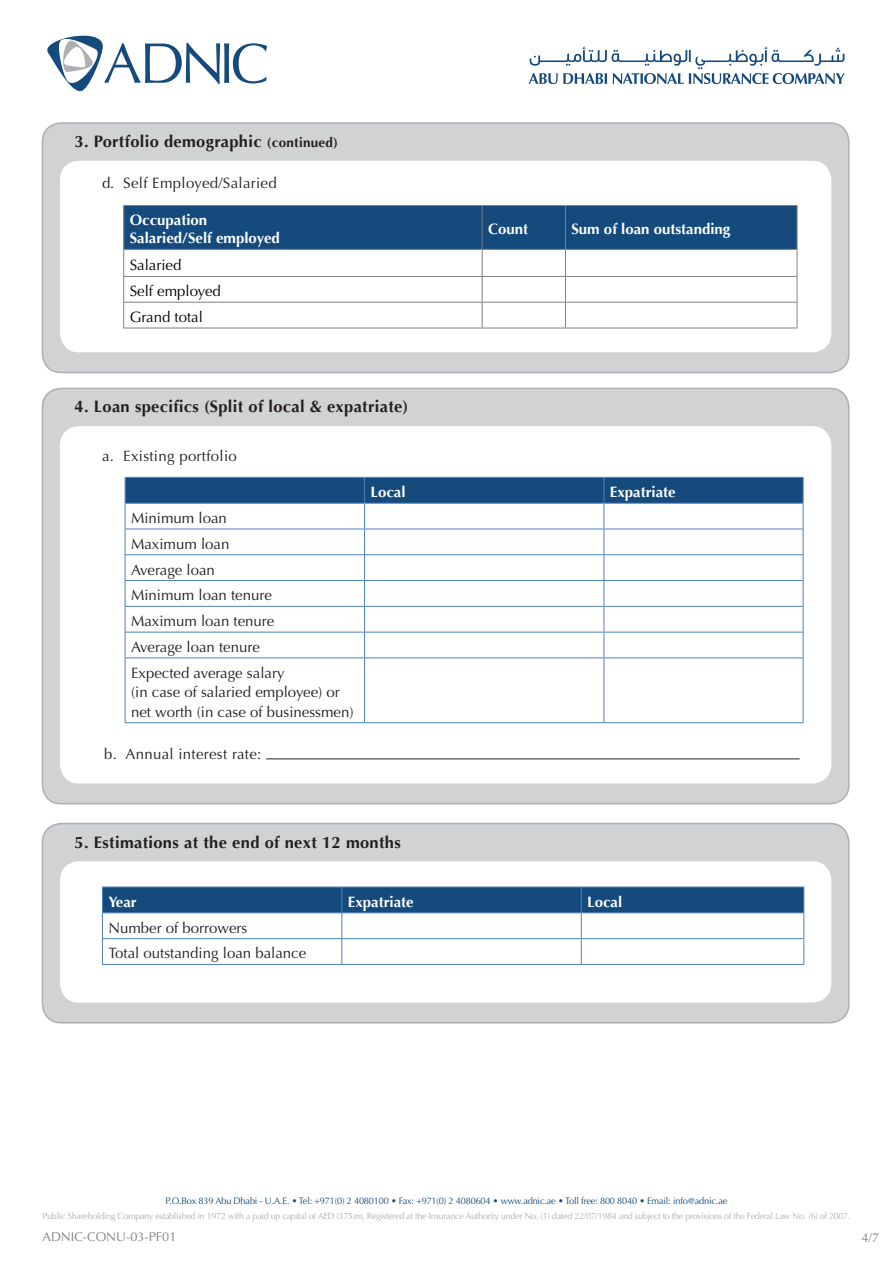
<style>
.page{position:relative;width:893px;height:1263px;background:#fff}
.page>*{position:absolute;margin:0;border:0;box-sizing:border-box;transform-origin:0 0}
.t1{font:700 16.5px "Optima";letter-spacing:.02em;color:#231f20}
.t2{font:15px/19.5px "Optima";color:#231f20}
.t3{font:700 15px "Optima";color:#fff}
.t4{font:15px "Optima";letter-spacing:.02em;color:#231f20}
.t5{font:15px "Optima";color:#000}
.t6{font:700 13.5px "Optima";letter-spacing:.02em;color:#231f20}
.t7{font:12.75px "Optima";color:#808083}
.t8{font:9.45px "Optima";letter-spacing:-.02em;color:#144a7c}
.t9{font:9px "Optima";letter-spacing:-.03em;color:#aeafb3}
</style>
<div class="page">
<svg style="left:47px;top:35px;width:220px;height:57px"></svg>
<svg style="left:529px;top:47px;width:316px;height:37px"></svg>
<div style="left:42px;top:123px;width:807px;height:249px;background:#d1d2d4;border-radius:19px"></div>
<div style="left:42px;top:388px;width:807px;height:416px;background:#d1d2d4;border-radius:19px"></div>
<div style="left:42px;top:823px;width:807px;height:200px;background:#d1d2d4;border-radius:19px"></div>
<div style="left:42px;top:823px;width:808px;height:200px;border:1px solid #aeafb3;border-radius:19px"></div>
<div style="left:60px;top:161px;width:771px;height:191px;background:#fff;border-radius:19px"></div>
<div style="left:60px;top:426px;width:771px;height:357px;background:#fff;border-radius:19px"></div>
<div style="left:60px;top:861px;width:771px;height:141px;background:#fff;border-radius:19px"></div>
<hr style="left:266px;top:759px;width:534px;height:1px;background:#231f20">
<hr style="left:123px;top:205px;width:359px;height:1px;background:#808083">
<hr style="left:482px;top:205px;width:83px;height:1px;background:#808083">
<hr style="left:565px;top:205px;width:232px;height:1px;background:#808083">
<svg style="left:123px;top:206px;width:675px;height:122px"></svg>
<hr style="left:123px;top:328px;width:359px;height:1px;background:#808083">
<hr style="left:482px;top:328px;width:83px;height:1px;background:#808083">
<hr style="left:565px;top:328px;width:232px;height:1px;background:#808083">
<svg style="left:125px;top:477px;width:679px;height:180px"></svg>
<hr style="left:125px;top:657px;width:239px;height:1px;background:#4f81bd">
<hr style="left:125px;top:658px;width:1px;height:64px;background:#4f81bd">
<hr style="left:364px;top:657px;width:240px;height:1px;background:#4f81bd">
<hr style="left:364px;top:658px;width:1px;height:64px;background:#4f81bd">
<hr style="left:604px;top:657px;width:199px;height:1px;background:#4f81bd">
<hr style="left:604px;top:658px;width:1px;height:64px;background:#4f81bd">
<hr style="left:803px;top:658px;width:1px;height:64px;background:#4f81bd">
<hr style="left:125px;top:722px;width:239px;height:1px;background:#4f81bd">
<hr style="left:364px;top:722px;width:240px;height:1px;background:#4f81bd">
<hr style="left:604px;top:722px;width:199px;height:1px;background:#4f81bd">
<svg style="left:102px;top:887px;width:702px;height:77px"></svg>
<hr style="left:102px;top:964px;width:240px;height:1px;background:#4f81bd">
<hr style="left:342px;top:964px;width:239px;height:1px;background:#4f81bd">
<hr style="left:581px;top:964px;width:223px;height:1px;background:#4f81bd">
<p class="t1" style="left:75px;top:132px;width:189px">3. Portfolio demographic</p>
<p class="t6" style="left:267px;top:135px;width:72px">(continued(</p>
<p class="t2" style="left:102px;top:173px;width:14px">.d</p>
<p class="t4" style="left:123px;top:174px;width:155px">Self Employed/Salaried</p>
<p class="t3" style="left:130px;top:212px;width:79px">Occupation</p>
<p class="t3" style="left:130px;top:230px;width:152px">Salaried/Self employed</p>
<p class="t5" style="left:130px;top:256px;width:53px">Salaried</p>
<p class="t5" style="left:130px;top:282px;width:93px">Self employed</p>
<p class="t5" style="left:130px;top:308px;width:75px">Grand total</p>
<p class="t1" style="left:75px;top:397px;width:335px">4. Loan specifics (Split of local &amp; expatriate(</p>
<p class="t2" style="left:102px;top:446px;width:13px">.a</p>
<p class="t4" style="left:123px;top:447px;width:115px">Existing portfolio</p>
<p class="t2" style="left:131px;top:508px;width:97px">Minimum loan</p>
<p class="t2" style="left:131px;top:534px;width:100px">Maximum loan</p>
<p class="t2" style="left:131px;top:560px;width:85px">Average loan</p>
<p class="t2" style="left:131px;top:586px;width:142px">Minimum loan tenure</p>
<p class="t2" style="left:131px;top:611px;width:145px">Maximum loan tenure</p>
<p class="t2" style="left:131px;top:637px;width:130px">Average loan tenure</p>
<p class="t2" style="left:131px;top:663px;width:224px">Expected average salary<br>i n( case of salaried employee) or net worth (in case of businessmen(</p>
<p class="t2" style="left:104px;top:744px;width:14px">.b</p>
<p class="t4" style="left:125px;top:745px;width:137px">Annual interest rate:</p>
<p class="t3" style="left:370px;top:483px;width:37px">Local</p>
<p class="t1" style="left:75px;top:832px;width:328px">5. Estimations at the end of next 12 months</p>
<p class="t3" style="left:108px;top:893px;width:30px">Year</p>
<p class="t2" style="left:108px;top:918px;width:141px">Number of borrowers</p>
<p class="t2" style="left:108px;top:944px;width:199px">Total outstanding loan balance</p>
<p class="t3" style="left:348px;top:893px;width:67px">Expatriate</p>
<p class="t3" style="left:488px;top:221px;width:42px">Count</p>
<p class="t3" style="left:571px;top:221px;width:160px">Sum of loan outstanding</p>
<p class="t3" style="left:610px;top:483px;width:67px">Expatriate</p>
<p class="t3" style="left:587px;top:893px;width:37px">Local</p>
<p class="t8" style="left:166px;top:1195px;width:563px">O. P .Box 839 Abu Dhabi U- A. .E. • Tel: +971 0( 2) 4080100 • Fax: +971 0( 2) 4080604 • www.adnic.ae • Toll free: 800 8040 • Email: info@adnic.ae</p>
<p class="t9" style="left:42px;top:1210px;width:809px">Public Shareholding Company established in 1972 with a paid up capital of AED (375 m) , Registered at the Insurance Authority under No 1(. ) dated 22/07/1984 and subject to the provisions of the Federal Law No 6(. ) of 2007.</p>
<p class="t7" style="left:43px;top:1229px;width:135px">ADNIC-CONU-03-PF01</p>
<p class="t7" style="left:861px;top:1231px;width:19px">4/7</p>
</div>
